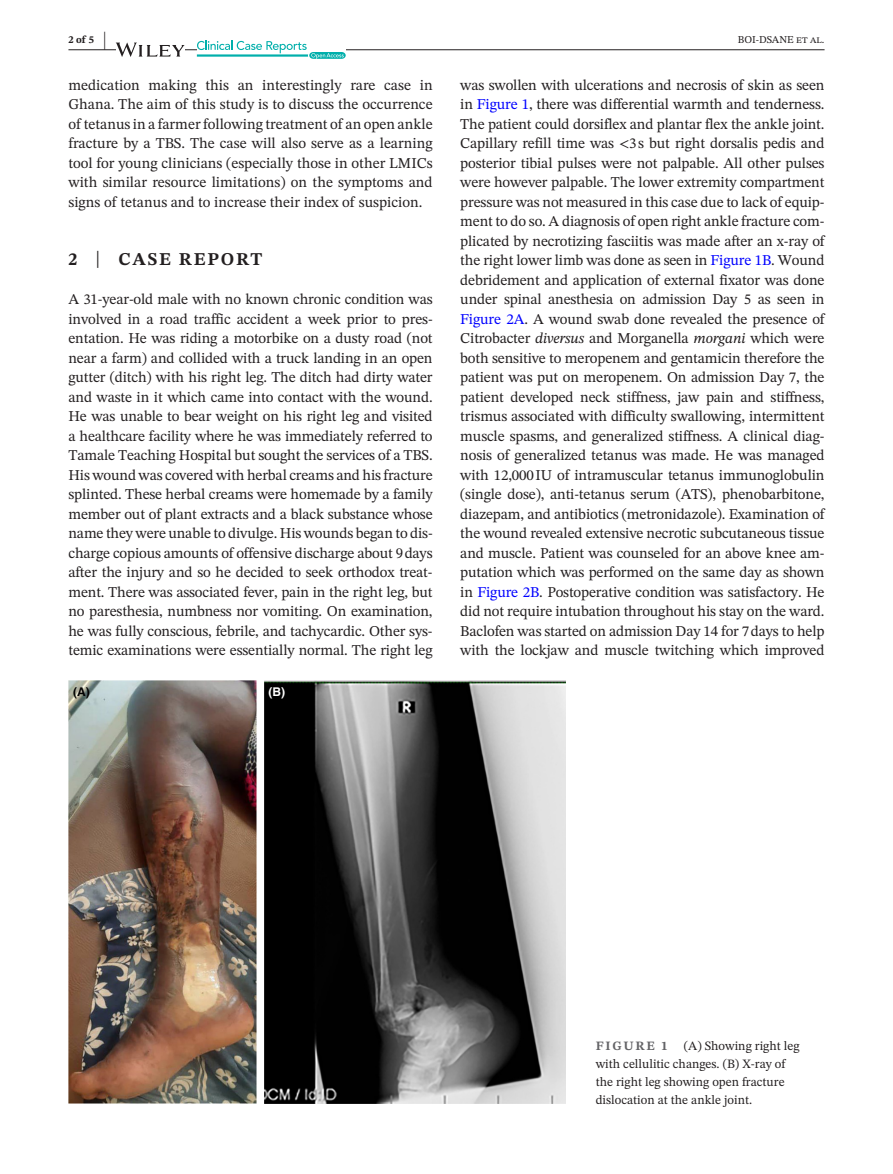
<style>
.page{position:relative;width:893px;height:1174px;background:#fff}
.page>*{position:absolute;margin:0;border:0;box-sizing:border-box;transform-origin:0 0}
.t1{font:700 18px "STIX Two Text";letter-spacing:.1em;color:#231f20}
.t2{font:15px/19.5px "STIX Two Text";letter-spacing:-.01em;color:#231f20;text-align:justify}
.t3{font:12.75px/18px "STIX Two Text";color:#231f20}
.t4{font:700 12.75px "STIX Two Text";letter-spacing:.14em;color:#636366}
.t5{font:700 12px "Helvetica LT Std";color:#000}
.t6{font:700 12px "Helvetica LT Std";color:#fff}
.t7{font:10.5px "STIX Two Text";color:#231f20}
.t8{font:700 10.5px "STIX Two Text";color:#231f20}
.s1{font-size:21px}
.s2{color:#00f}
.s3{font-family:"STIX"}
.s4{font-style:italic}
.s5{font-weight:400;font-size:23.7px}
</style>
<div class="page">
<hr style="left:68px;top:49px;width:756px;height:1px;background:#231f20">
<svg style="left:116px;top:43px;width:69px;height:14px"></svg>
<svg style="left:197px;top:41px;width:149px;height:18px"></svg>
<svg style="left:68px;top:680px;width:197px;height:424px"></svg>
<img style="left:68px;top:680px;width:188px;height:423px">
<img style="left:265px;top:680px;width:301px;height:424px">
<p class="t8" style="left:68px;top:32px;width:39px">2 of 5 <span class="s1">|</span></p>
<p class="t7" style="left:738px;top:32px;width:88px">BOI-DSANE et al.</p>
<p class="t2" style="left:68px;top:75px;width:366px">medication making this an interestingly rare case in Ghana. The aim of this study is to discuss the occurrence of tetanus in a farmer following treatment of an open ankle fracture by a TBS. The case will also serve as a learning tool for young clinicians (especially those in other LMICs with similar resource limitations) on the symptoms and signs of tetanus and to increase their index of suspicion.</p>
<p class="t2" style="left:460px;top:75px;width:366px">was swollen with ulcerations and necrosis of skin as seen in <span class="s2">Figure 1</span>, there was differential warmth and tenderness.<br>The patient could dorsiflex and plantar flex the ankle joint.<br>Capillary refill time was <span class="s3">&lt;</span>3s but right dorsalis pedis and posterior tibial pulses were not palpable. All other pulses were however palpable. The lower extremity compartment pressure was not measured in this case due to lack of equip&shy;ment to do so. A diagnosis of open right ankle fracture com&shy;plicated by necrotizing fasciitis was made after an x-ray of the right lower limb was done as seen in <span class="s2">Figure 1B</span>. Wound debridement and application of external fixator was done under spinal anesthesia on admission Day 5 as seen in <span class="s2">Figure 2A</span>. A wound swab done revealed the presence of Citrobacter <span class="s4">diversus</span> and Morganella <span class="s4">morgani</span> which were both sensitive to meropenem and gentamicin therefore the patient was put on meropenem. On admission Day 7, the patient developed neck stiffness, jaw pain and stiffness, trismus associated with difficulty swallowing, intermittent muscle spasms, and generalized stiffness. A clinical diag&shy;nosis of generalized tetanus was made. He was managed with 12,000IU of intramuscular tetanus immunoglobulin (single dose), anti-tetanus serum (ATS), phenobarbitone, diazepam, and antibiotics (metronidazole). Examination of the wound revealed extensive necrotic subcutaneous tissue and muscle. Patient was counseled for an above knee am&shy;putation which was performed on the same day as shown in <span class="s2">Figure 2B</span>. Postoperative condition was satisfactory. He did not require intubation throughout his stay on the ward.<br>Baclofen was started on admission Day 14 for 7days to help with the lockjaw and muscle twitching which improved</p>
<p class="t1" style="left:68px;top:246px;width:195px">2 <span class="s5">|</span> CASE REPORT</p>
<p class="t2" style="left:68px;top:289px;width:366px">A 31-year-old male with no known chronic condition was involved in a road traffic accident a week prior to pres&shy;entation. He was riding a motorbike on a dusty road (not near a farm) and collided with a truck landing in an open gutter (ditch) with his right leg. The ditch had dirty water and waste in it which came into contact with the wound.<br>He was unable to bear weight on his right leg and visited a healthcare facility where he was immediately referred to Tamale Teaching Hospital but sought the services of a TBS.<br>His wound was covered with herbal creams and his fracture splinted. These herbal creams were homemade by a family member out of plant extracts and a black substance whose name they were unable to divulge. His wounds began to dis&shy;charge copious amounts of offensive discharge about 9days after the injury and so he decided to seek orthodox treat&shy;ment. There was associated fever, pain in the right leg, but no paresthesia, numbness nor vomiting. On examination, he was fully conscious, febrile, and tachycardic. Other sys&shy;temic examinations were essentially normal. The right leg</p>
<p class="t5" style="left:73px;top:684px;width:18px">(A)</p>
<p class="t6" style="left:268px;top:684px;width:18px">(B)</p>
<p class="t3" style="left:596px;top:1036px;width:205px;text-indent:88px">(A) Showing right leg with cellulitic changes. (B) X-ray of the right leg showing open fracture dislocation at the ankle joint.</p>
<p class="t4" style="left:596px;top:1036px;width:73px">FIGURE 1</p>
</div>
